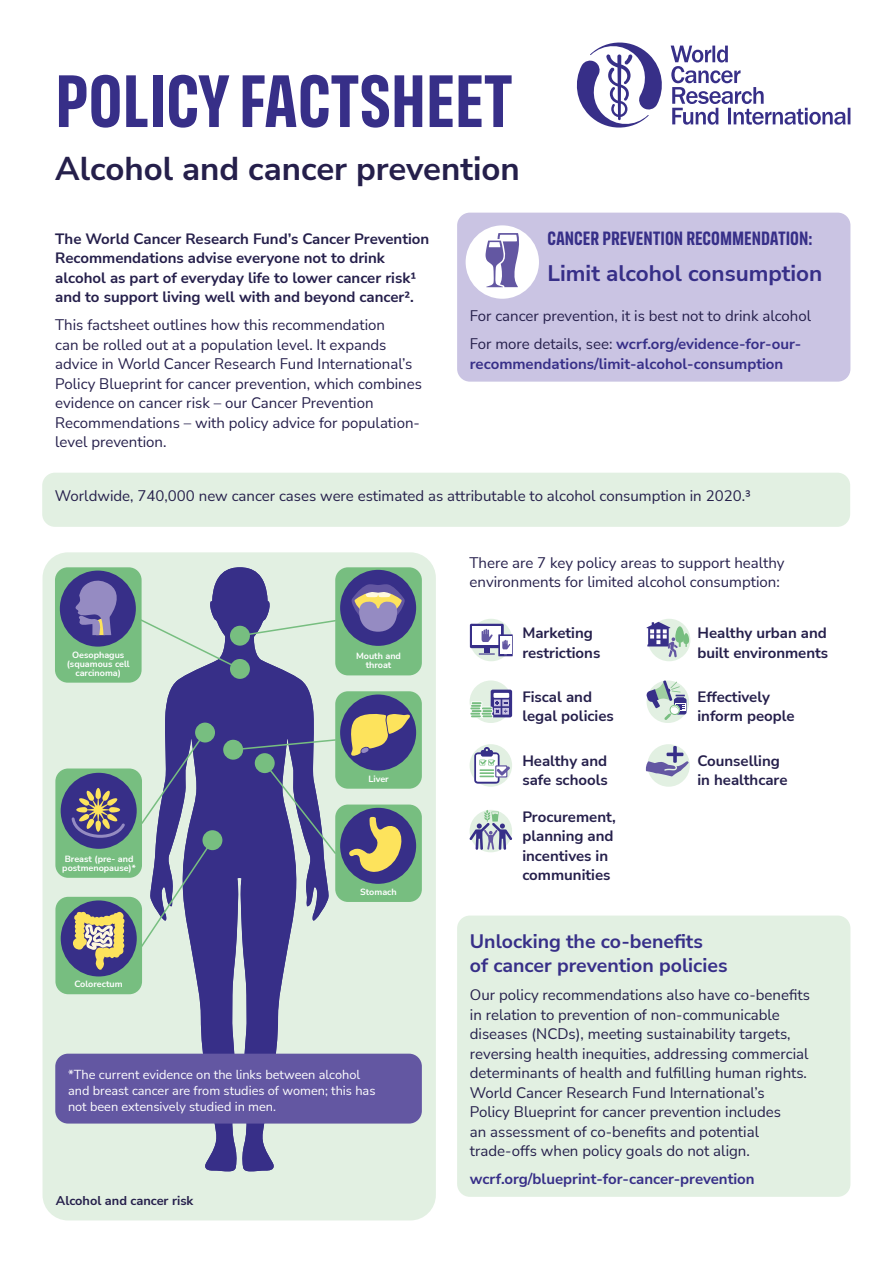
<style>
.page{position:relative;width:893px;height:1263px;background:#fff}
.page>*{position:absolute;margin:0;border:0;box-sizing:border-box;transform-origin:0 0}
.t1{font:700 75px "FS Industrie Cd";color:#372f88}
.t2{font:700 33px "Nunito Sans";color:#251f4b}
.t3{font:700 22.5px "Nunito Sans";color:#372f88}
.t4{font:700 19.5px/24px "Nunito Sans";color:#372f88}
.t5{font:700 19.5px "FS Industrie Cd";color:#372f88}
.t6{font:15px/19.5px "Nunito Sans";color:#251f4b}
.t7{font:700 15px/19.5px "Nunito Sans";color:#251f4b}
.t8{font:700 15px "Nunito Sans";color:#372f88}
.t9{font:12.75px/15.8px "Nunito Sans";color:#fff}
.t10{font:700 12.75px "Nunito Sans";color:#251f4b}
.t11{font:700 9px/9px "Nunito Sans";color:#fff;text-align:center}
.s1{font-weight:700;color:#372f88}
</style>
<div class="page">
<div style="left:43px;top:552px;width:393px;height:668px;background:#e2f0e2;border-radius:26px"></div>
<div style="left:55px;top:567px;width:87px;height:116px;background:#77be80;border-radius:13px"></div>
<div style="left:335px;top:567px;width:87px;height:108px;background:#77be80;border-radius:13px"></div>
<div style="left:335px;top:691px;width:87px;height:98px;background:#77be80;border-radius:13px"></div>
<div style="left:335px;top:804px;width:87px;height:98px;background:#77be80;border-radius:13px"></div>
<div style="left:55px;top:768px;width:87px;height:110px;background:#77be80;border-radius:13px"></div>
<div style="left:55px;top:897px;width:87px;height:97px;background:#77be80;border-radius:13px"></div>
<svg style="left:576px;top:42px;width:86px;height:86px"></svg>
<svg style="left:671px;top:46px;width:179px;height:79px"></svg>
<div style="left:457px;top:213px;width:393px;height:169px;background:#cac4e3;border-radius:13px"></div>
<div style="left:457px;top:915px;width:393px;height:282px;background:#e2f0e2;border-radius:13px"></div>
<div style="left:42px;top:473px;width:808px;height:54px;background:#e2f0e2;border-radius:13px"></div>
<div style="left:466px;top:225px;width:73px;height:74px;background:#fff;border-radius:50%"></div>
<svg style="left:470px;top:619px;width:42px;height:42px"></svg>
<div style="left:470px;top:624px;width:34px;height:24px;background:#372f88"></div>
<svg style="left:479px;top:649px;width:16px;height:5px"></svg>
<div style="left:472px;top:626px;width:29px;height:19px;background:#fff"></div>
<svg style="left:482px;top:629px;width:11px;height:13px"></svg>
<svg style="left:498px;top:634px;width:15px;height:22px"></svg>
<div style="left:500px;top:636px;width:11px;height:18px;background:#fff"></div>
<svg style="left:502px;top:640px;width:8px;height:9px"></svg>
<div style="left:470px;top:680px;width:42px;height:43px;background:#e2f0e2;border-radius:50%"></div>
<svg style="left:470px;top:690px;width:42px;height:27px"></svg>
<div style="left:470px;top:744px;width:42px;height:43px;background:#e2f0e2;border-radius:50%"></div>
<svg style="left:474px;top:747px;width:36px;height:37px"></svg>
<div style="left:470px;top:810px;width:42px;height:42px;background:#e2f0e2;border-radius:50%"></div>
<svg style="left:469px;top:810px;width:43px;height:40px"></svg>
<div style="left:647px;top:744px;width:43px;height:43px;background:#e2f0e2;border-radius:50%"></div>
<svg style="left:645px;top:746px;width:44px;height:30px"></svg>
<svg style="left:647px;top:680px;width:42px;height:43px"></svg>
<svg style="left:646px;top:680px;width:40px;height:40px"></svg>
<div style="left:648px;top:619px;width:42px;height:42px;background:#e2f0e2;border-radius:50%"></div>
<svg style="left:646px;top:622px;width:43px;height:35px"></svg>
<svg style="left:486px;top:233px;width:33px;height:54px"></svg>
<svg style="left:150px;top:948px;width:179px;height:223px"></svg>
<svg style="left:210px;top:567px;width:60px;height:51px"></svg>
<div style="left:61px;top:773px;width:76px;height:76px;background:#372f88;border-radius:50%"></div>
<svg style="left:70px;top:788px;width:57px;height:55px"></svg>
<div style="left:60px;top:571px;width:76px;height:76px;background:#372f88;border-radius:50%"></div>
<svg style="left:75px;top:576px;width:44px;height:59px"></svg>
<div style="left:61px;top:900px;width:76px;height:76px;background:#372f88;border-radius:50%"></div>
<div style="left:340px;top:694px;width:76px;height:76px;background:#372f88;border-radius:50%"></div>
<div style="left:340px;top:570px;width:76px;height:76px;background:#372f88;border-radius:50%"></div>
<div style="left:340px;top:808px;width:76px;height:76px;background:#372f88;border-radius:50%"></div>
<svg style="left:348px;top:712px;width:63px;height:45px"></svg>
<svg style="left:348px;top:816px;width:55px;height:57px"></svg>
<svg style="left:73px;top:911px;width:52px;height:59px"></svg>
<svg style="left:139px;top:618px;width:198px;height:330px"></svg>
<svg style="left:351px;top:584px;width:54px;height:48px"></svg>
<div style="left:55px;top:1054px;width:367px;height:69px;background:#6357a2;border-radius:13px"></div>
<h1 class="t1" style="left:55px;top:55px;width:459px">POLICY FACTSHEET</h1>
<h2 class="t2" style="left:55px;top:146px;width:466px">Alcohol and cancer prevention</h2>
<p class="t7" style="left:55px;top:228px;width:376px">The World Cancer Research Fund’s Cancer Prevention Recommendations advise everyone not to drink alcohol as part of everyday life to lower cancer risk1 and to support living well with and beyond cancer2.</p>
<p class="t6" style="left:55px;top:315px;width:368px">This factsheet outlines how this recommendation<br>can be rolled out at a population level. It expands advice in World Cancer Research Fund International’s Policy Blueprint for cancer prevention, which combines evidence on cancer risk – our Cancer Prevention Recommendations – with policy advice for population&shy;level prevention.</p>
<h3 class="t5" style="left:547px;top:226px;width:267px">CANCER PREVENTION RECOMMENDATION:</h3>
<h3 class="t3" style="left:547px;top:257px;width:276px">Limit alcohol consumption</h3>
<p class="t6" style="left:470px;top:302px;width:343px;line-height:28px">For cancer prevention, it is best not to drink alcohol<br>For more details, see: <span class="s1">wcrf.org/evidence-for-our-</span></p>
<p class="t8" style="left:470px;top:353px;width:315px">recommendations/limit-alcohol-consumption</p>
<p class="t6" style="left:55px;top:485px;width:697px">Worldwide, 740,000 new cancer cases were estimated as attributable to alcohol consumption in 2020.3</p>
<p class="t11" style="left:67px;top:650px;width:65px">Oesophagus (squamous cell carcinoma)</p>
<p class="t11" style="left:62px;top:854px;width:75px;text-align:left">Breast (pre- and postmenopause)*</p>
<p class="t11" style="left:75px;top:979px;width:50px">Colorectum</p>
<p class="t11" style="left:356px;top:651px;width:46px">Mouth and throat</p>
<p class="t11" style="left:368px;top:774px;width:22px">Liver</p>
<p class="t11" style="left:360px;top:887px;width:38px">Stomach</p>
<p class="t9" style="left:68px;top:1066px;width:309px">*The current evidence on the links between alcohol and breast cancer are from studies of women; this has not been extensively studied in men.</p>
<p class="t10" style="left:56px;top:1192px;width:139px">Alcohol and cancer risk</p>
<p class="t6" style="left:470px;top:552px;width:316px">There are 7 key policy areas to support healthy environments for limited alcohol consumption:</p>
<p class="t7" style="left:522px;top:622px;width:80px">Marketing restrictions</p>
<p class="t7" style="left:697px;top:622px;width:132px">Healthy urban and built environments</p>
<p class="t7" style="left:522px;top:686px;width:93px">Fiscal and legal policies</p>
<p class="t7" style="left:697px;top:686px;width:99px">Effectively inform people</p>
<p class="t7" style="left:522px;top:750px;width:87px">Healthy and safe schools</p>
<p class="t7" style="left:697px;top:750px;width:92px">Counselling in healthcare</p>
<p class="t7" style="left:522px;top:806px;width:95px">Procurement, planning and incentives in communities</p>
<h3 class="t4" style="left:470px;top:928px;width:259px">Unlocking the co-benefits<br>of cancer prevention policies</h3>
<p class="t6" style="left:470px;top:984px;width:342px">Our policy recommendations also have co-benefits in relation to prevention of non-communicable diseases (NCDs), meeting sustainability targets, reversing health inequities, addressing commercial determinants of health and fulfilling human rights.<br>World Cancer Research Fund International’s<br>Policy Blueprint for cancer prevention includes<br>an assessment of co-benefits and potential trade-offs when policy goals do not align.</p>
<p class="t8" style="left:470px;top:1168px;width:286px">wcrf.org/blueprint-for-cancer-prevention</p>
</div>
